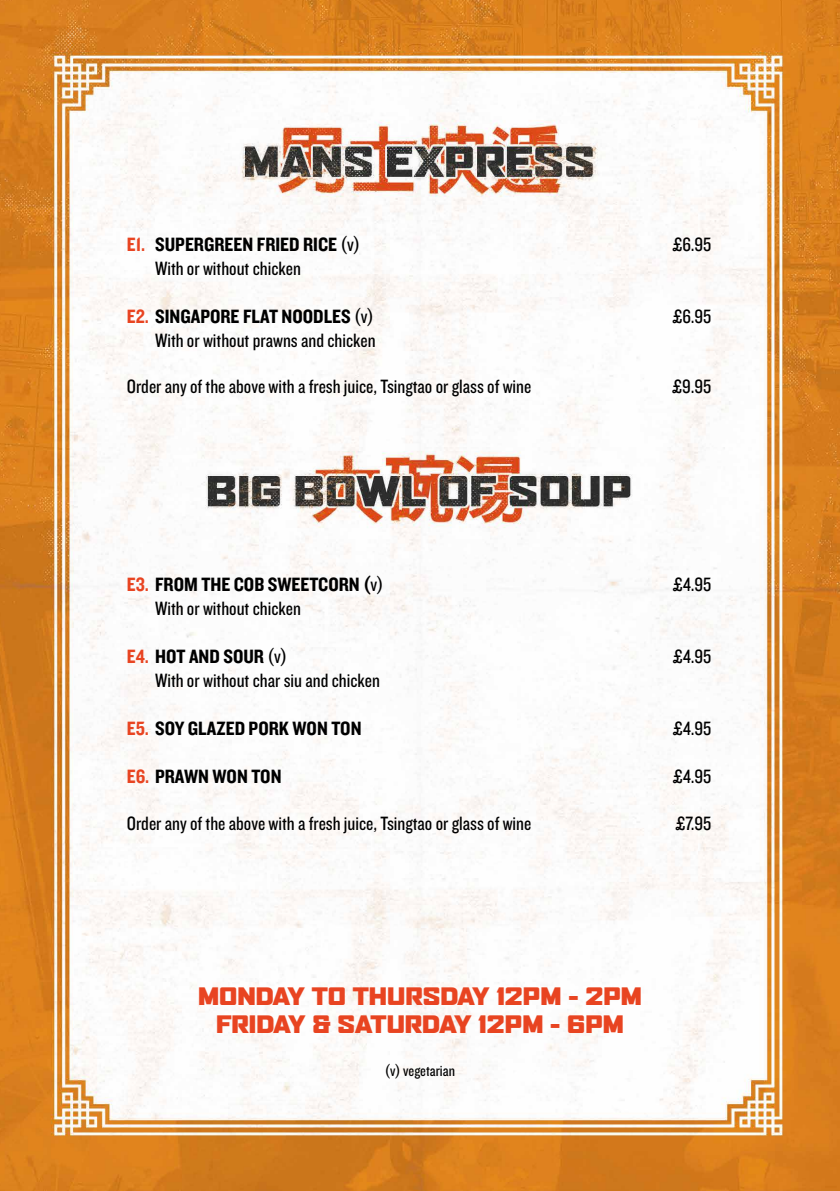
<style>
.page{position:relative;width:840px;height:1191px;background:#fff}
.page>*{position:absolute;margin:0;border:0;box-sizing:border-box;transform-origin:0 0}
.t1{font:900 expanded 23px "Agency FB";color:#e84421}
.t2{font:20px "Knockout HTF29 Junior Liteweight";color:#000}
.t3{font:20px "Knockout HTF50 Welterweight";color:#000}
.t4{font:16px "Knockout HTF29 Junior Liteweight";color:#000}
.s1{color:#e84421}
.s2{font-family:"Knockout HTF29 Junior Liteweight"}
</style>
<div class="page">
<img style="left:0;top:0;width:839px;height:1191px">
<p class="t3" style="left:127px;top:234px;width:235px"><span class="s1">E1.</span> SUPERGREEN FRIED RICE <span class="s2">(v)</span></p>
<p class="t2" style="left:672px;top:234px;width:40px">£6.95</p>
<p class="t2" style="left:155px;top:258px;width:147px">With or without chicken</p>
<p class="t3" style="left:127px;top:306px;width:248px"><span class="s1">E2.</span> SINGAPORE FLAT NOODLES <span class="s2">(v)</span></p>
<p class="t2" style="left:672px;top:306px;width:40px">£6.95</p>
<p class="t2" style="left:155px;top:330px;width:222px">With or without prawns and chicken</p>
<p class="t2" style="left:127px;top:377px;width:406px">Order any of the above with a fresh juice, Tsingtao or glass of wine</p>
<p class="t2" style="left:672px;top:377px;width:40px">£9.95</p>
<p class="t3" style="left:127px;top:574px;width:258px"><span class="s1">E3.</span> FROM THE COB SWEETCORN (<span class="s2">v)</span></p>
<p class="t2" style="left:673px;top:574px;width:40px">£4.95</p>
<p class="t2" style="left:155px;top:598px;width:147px">With or without chicken</p>
<p class="t3" style="left:127px;top:646px;width:162px"><span class="s1">E4.</span> HOT AND SOUR <span class="s2">(v)</span></p>
<p class="t2" style="left:673px;top:646px;width:40px">£4.95</p>
<p class="t2" style="left:155px;top:670px;width:226px">With or without char siu and chicken</p>
<p class="t3" style="left:127px;top:718px;width:236px"><span class="s1">E5.</span> SOY GLAZED PORK WON TON</p>
<p class="t2" style="left:673px;top:718px;width:40px">£4.95</p>
<p class="t3" style="left:127px;top:766px;width:156px"><span class="s1">E6.</span> PRAWN WON TON</p>
<p class="t2" style="left:673px;top:766px;width:40px">£4.95</p>
<p class="t2" style="left:127px;top:813px;width:406px">Order any of the above with a fresh juice, Tsingtao or glass of wine</p>
<p class="t2" style="left:675px;top:813px;width:37px">£7.95</p>
<p class="t1" style="left:198px;top:982px;width:445px">MONDAY TO THURSDAY 12PM - 2PM</p>
<p class="t1" style="left:216px;top:1010px;width:409px">FRIDAY &amp; SATURDAY 12PM - 6PM</p>
<p class="t4" style="left:384px;top:1063px;width:72px">(v) vegetarian</p>
</div>
